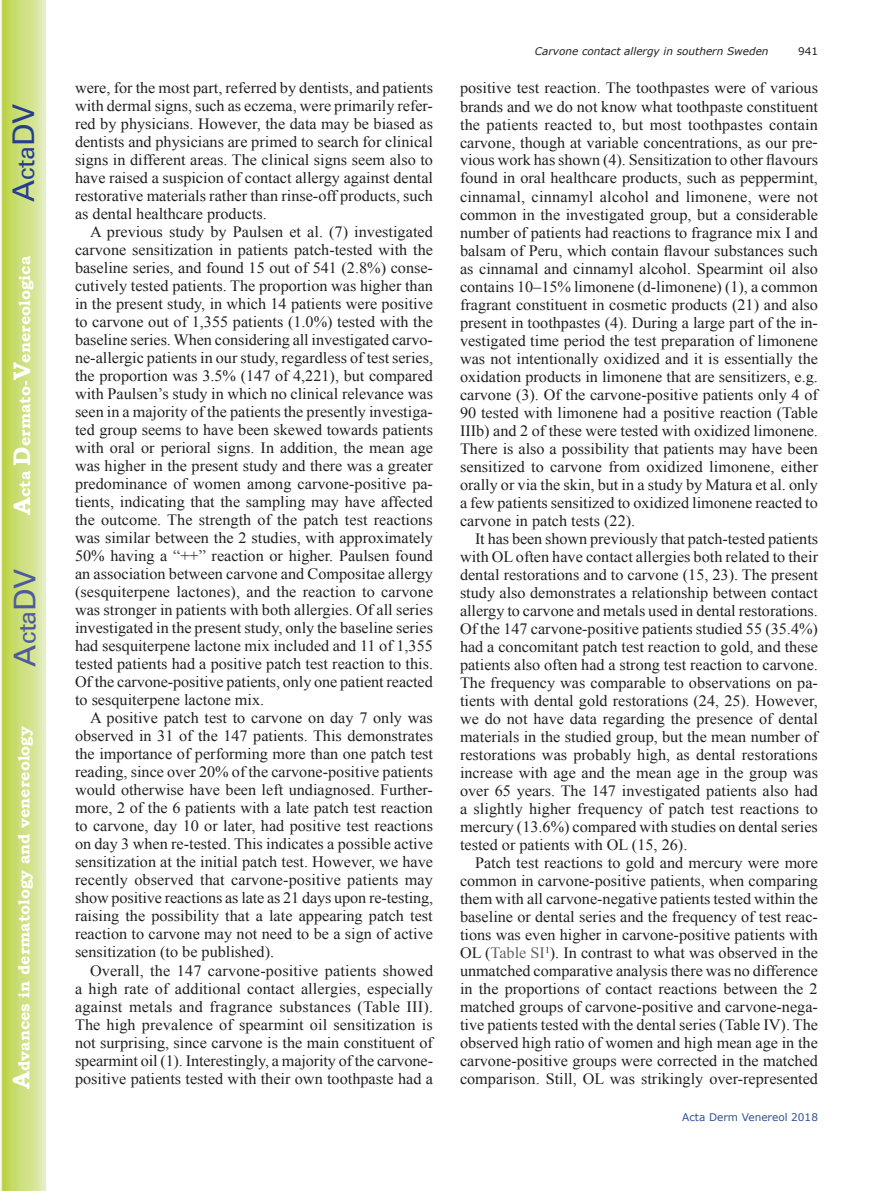
<style>
.page{position:relative;width:893px;height:1191px;background:#fff}
.page>*{position:absolute;margin:0;border:0;box-sizing:border-box;transform-origin:0 0}
.t1{font:30px "Univers";color:#4d5a9e}
.t2{font:30px "Univers";color:#253f8e}
.t3{font:15.75px/18px "Times New Roman";color:#231f20;text-align:justify}
.t4{font:700 15.75px "Bookman Old Style";color:#fff}
.t5{font:italic 10.5px "Verdana";color:#231f20}
.t6{font:10.5px "Verdana";color:#324f95}
.t7{font:10.5px "Verdana";color:#231f20}
.s1{font-size:24px}
.s2{color:#636366}
</style>
<div class="page">
<svg style="left:1px;top:0;width:45px;height:1191px;background:#cfe084"></svg>
<h1 class="t2" style="left:6px;top:202px;width:100px;rotate:-90deg">A<span class="s1">cta</span>DV</h1>
<p class="t4" style="left:15px;top:515px;width:260px;rotate:-90deg"><span class="s1">A</span>cta <span class="s1">D</span>ermato-<span class="s1">V</span>enereologica</p>
<h1 class="t1" style="left:7px;top:666px;width:100px;rotate:-90deg">A<span class="s1">cta</span>DV</h1>
<p class="t4" style="left:15px;top:1088px;width:364px;rotate:-90deg"><span class="s1">A</span>dvances in dermatology and venereology</p>
<p class="t3" style="left:75px;top:79px;width:360px">were, for the most part, referred by dentists, and patients with dermal signs, such as eczema, were primarily refer&shy;red by physicians. However, the data may be biased as dentists and physicians are primed to search for clinical signs in different areas. The clinical signs seem also to have raised a suspicion of contact allergy against dental restorative materials rather than rinse-off products, such as dental healthcare products.</p>
<p class="t3" style="left:75px;top:223px;width:360px;text-indent:15px">A previous study by Paulsen et al. (7) investigated carvone sensitization in patients patch-tested with the baseline series, and found 15 out of 541 (2.8%) conse&shy;cutively tested patients. The proportion was higher than in the present study, in which 14 patients were positive to carvone out of 1,355 patients (1.0%) tested with the baseline series. When considering all investigated carvo&shy;ne-allergic patients in our study, regardless of test series, the proportion was 3.5% (147 of 4,221), but compared with Paulsen’s study in which no clinical relevance was seen in a majority of the patients the presently investiga&shy;ted group seems to have been skewed towards patients with oral or perioral signs. In addition, the mean age was higher in the present study and there was a greater predominance of women among carvone-positive pa&shy;tients, indicating that the sampling may have affected the outcome. The strength of the patch test reactions was similar between the 2 studies, with approximately 50% having a “++” reaction or higher. Paulsen found an association between carvone and Compositae allergy (sesquiterpene lactones), and the reaction to carvone was stronger in patients with both allergies. Of all series investigated in the present study, only the baseline series had sesquiterpene lactone mix included and 11 of 1,355 tested patients had a positive patch test reaction to this.<br>Of the carvone-positive patients, only one patient reacted to sesquiterpene lactone mix.</p>
<p class="t3" style="left:75px;top:709px;width:360px;text-indent:15px">A positive patch test to carvone on day 7 only was observed in 31 of the 147 patients. This demonstrates the importance of performing more than one patch test reading, since over 20% of the carvone-positive patients would otherwise have been left undiagnosed. Further&shy;more, 2 of the 6 patients with a late patch test reaction to carvone, day 10 or later, had positive test reactions on day 3 when re-tested. This indicates a possible active sensitization at the initial patch test. However, we have recently observed that carvone-positive patients may show positive reactions as late as 21 days upon re-testing, raising the possibility that a late appearing patch test reaction to carvone may not need to be a sign of active sensitization (to be published).</p>
<p class="t3" style="left:75px;top:961px;width:360px;text-indent:15px">Overall, the 147 carvone-positive patients showed a high rate of additional contact allergies, especially against metals and fragrance substances (Table III).<br>The high prevalence of spearmint oil sensitization is not surprising, since carvone is the main constituent of spearmint oil (1). Interestingly, a majority of the carvone&shy;positive patients tested with their own toothpaste had a</p>
<p class="t5" style="left:535px;top:44px;width:235px">Carvone contact allergy in southern Sweden</p>
<p class="t7" style="left:798px;top:44px;width:22px">941</p>
<p class="t3" style="left:460px;top:79px;width:360px">positive test reaction. The toothpastes were of various brands and we do not know what toothpaste constituent the patients reacted to, but most toothpastes contain carvone, though at variable concentrations, as our pre&shy;vious work has shown (4). Sensitization to other flavours found in oral healthcare products, such as peppermint, cinnamal, cinnamyl alcohol and limonene, were not common in the investigated group, but a considerable number of patients had reactions to fragrance mix I and balsam of Peru, which contain flavour substances such as cinnamal and cinnamyl alcohol. Spearmint oil also contains 10–15% limonene (d-limonene) (1), a common fragrant constituent in cosmetic products (21) and also present in toothpastes (4). During a large part of the in&shy;vestigated time period the test preparation of limonene was not intentionally oxidized and it is essentially the oxidation products in limonene that are sensitizers, e.g. carvone (3). Of the carvone-positive patients only 4 of 90 tested with limonene had a positive reaction (Table IIIb) and 2 of these were tested with oxidized limonene.<br>There is also a possibility that patients may have been sensitized to carvone from oxidized limonene, either orally or via the skin, but in a study by Matura et al. only a few patients sensitized to oxidized limonene reacted to carvone in patch tests (22).</p>
<p class="t3" style="left:460px;top:529px;width:360px;text-indent:15px">It has been shown previously that patch-tested patients with OL often have contact allergies both related to their dental restorations and to carvone (15, 23). The present study also demonstrates a relationship between contact allergy to carvone and metals used in dental restorations.<br>Of the 147 carvone-positive patients studied 55 (35.4%) had a concomitant patch test reaction to gold, and these patients also often had a strong test reaction to carvone.<br>The frequency was comparable to observations on pa&shy;tients with dental gold restorations (24, 25). However, we do not have data regarding the presence of dental materials in the studied group, but the mean number of restorations was probably high, as dental restorations increase with age and the mean age in the group was over 65 years. The 147 investigated patients also had a slightly higher frequency of patch test reactions to mercury (13.6%) compared with studies on dental series tested or patients with OL (15, 26).</p>
<p class="t3" style="left:460px;top:853px;width:360px;text-indent:15px">Patch test reactions to gold and mercury were more common in carvone-positive patients, when comparing them with all carvone-negative patients tested within the baseline or dental series and the frequency of test reac&shy;tions was even higher in carvone-positive patients with OL (<span class="s2">Table SI</span><sup>1</sup>). In contrast to what was observed in the unmatched comparative analysis there was no difference in the proportions of contact reactions between the 2 matched groups of carvone-positive and carvone-nega&shy;tive patients tested with the dental series (Table IV). The observed high ratio of women and high mean age in the carvone-positive groups were corrected in the matched comparison. Still, OL was strikingly over-represented</p>
<p class="t6" style="left:682px;top:1110px;width:137px">Acta Derm Venereol 2018</p>
</div>
